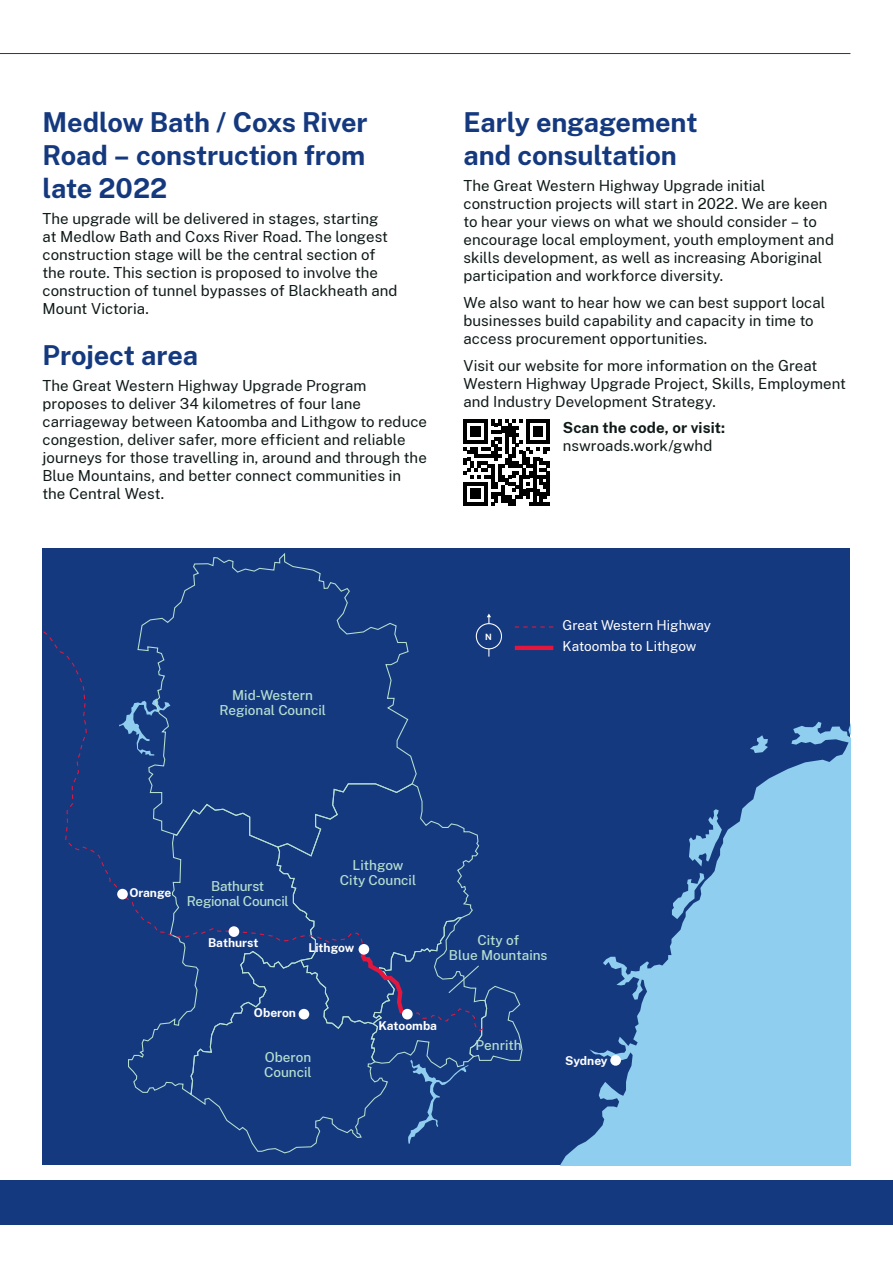
<style>
.page{position:relative;width:893px;height:1263px;background:#fff}
.page>*{position:absolute;margin:0;border:0;box-sizing:border-box;transform-origin:0 0}
._01_Heading_2{font:700 27px/33px "Public Sans NSW";letter-spacing:-.005em;color:#15397f;text-align:justify}
._02_Body{font:15px/18px "Public Sans NSW";color:#0f1a18}
._02_Body-2{font:700 15px/18px "Public Sans NSW";letter-spacing:.005em;color:#0f1a18}
.t1{font:500 13.5px/15px "Public Sans NSW";color:#b5dfcf;text-align:center}
.t2{font:13.5px "Public Sans NSW";color:#fff}
.t3{font:500 13.5px/15px "Public Sans NSW";letter-spacing:-.025em;color:#b5dfcf;text-align:center}
.t4{font:700 12px "Public Sans NSW";color:#fff}
.t5{font:700 8.55px "Public Sans NSW";color:#fff}
.s1{font-weight:400}
</style>
<div class="page">
<div style="left:0;top:1180px;width:893px;height:45px;background:#15397f"></div>
<hr style="left:0;top:53px;width:850px;height:1px;background:#15397f">
<svg style="left:463px;top:419px;width:87px;height:87px"></svg>
<div style="left:43px;top:549px;width:807px;height:616px;background:#15397f"></div>
<svg style="left:548px;top:626px;width:302px;height:539px"></svg>
<svg style="left:672px;top:873px;width:32px;height:46px"></svg>
<svg style="left:689px;top:809px;width:33px;height:57px"></svg>
<svg style="left:750px;top:735px;width:18px;height:18px"></svg>
<svg style="left:184px;top:553px;width:233px;height:229px"></svg>
<svg style="left:128px;top:954px;width:62px;height:141px"></svg>
<svg style="left:366px;top:782px;width:114px;height:135px"></svg>
<svg style="left:43px;top:592px;width:323px;height:362px"></svg>
<svg style="left:190px;top:917px;width:333px;height:237px"></svg>
<div style="left:402px;top:1009px;width:11px;height:10px;background:#fff;border-radius:50%"></div>
<div style="left:359px;top:944px;width:10px;height:11px;background:#fff;border-radius:50%"></div>
<div style="left:229px;top:926px;width:10px;height:11px;background:#fff;border-radius:50%"></div>
<div style="left:299px;top:1009px;width:10px;height:10px;background:#fff;border-radius:50%"></div>
<div style="left:610px;top:1055px;width:11px;height:11px;background:#fff;border-radius:50%"></div>
<div style="left:117px;top:889px;width:11px;height:10px;background:#fff;border-radius:50%"></div>
<svg style="left:515px;top:626px;width:38px;height:1px"></svg>
<hr style="left:515px;top:646px;width:38px;height:4px;background:#e3173e">
<div style="left:476px;top:623px;width:26px;height:26px;border:1px solid #fff;border-radius:50%"></div>
<svg style="left:487px;top:613px;width:4px;height:11px"></svg>
<h2 class="_01_Heading_2" style="left:43px;top:104px;width:327px">Medlow Bath / Coxs River Road – construction from late 2022</h2>
<p class="_02_Body" style="left:43px;top:209px;width:356px">The upgrade will be delivered in stages, starting<br>at Medlow Bath and Coxs River Road. The longest construction stage will be the central section of the route. This section is proposed to involve the construction of tunnel bypasses of Blackheath and Mount Victoria.</p>
<h2 class="_01_Heading_2" style="left:43px;top:336px;width:157px">Project area</h2>
<p class="_02_Body" style="left:43px;top:376px;width:386px">The Great Western Highway Upgrade Program proposes to deliver 34 kilometres of four lane carriageway between Katoomba and Lithgow to reduce congestion, deliver safer, more efficient and reliable journeys for those travelling in, around and through the Blue Mountains, and better connect communities in the Central West.</p>
<h2 class="_01_Heading_2" style="left:463px;top:104px;width:236px">Early engagement and consultation</h2>
<p class="_02_Body" style="left:463px;top:176px;width:372px">The Great Western Highway Upgrade initial construction projects will start in 2022. We are keen to hear your views on what we should consider – to encourage local employment, youth employment and skills development, as well as increasing Aboriginal participation and workforce diversity.</p>
<p class="_02_Body" style="left:463px;top:292px;width:363px">We also want to hear how we can best support local businesses build capability and capacity in time to access procurement opportunities.</p>
<p class="_02_Body" style="left:463px;top:355px;width:384px">Visit our website for more information on the Great<br>Western Highway Upgrade Project, Skills, Employment and Industry Development Strategy.</p>
<p class="_02_Body-2" style="left:563px;top:417px;width:164px">Scan the code, or visit: <span class="s1">nswroads.work/gwhd</span></p>
<p class="t1" style="left:219px;top:687px;width:108px">Mid-Western<br>Regional Council</p>
<p class="t5" style="left:485px;top:630px;width:8px">N</p>
<p class="t2" style="left:563px;top:615px;width:150px">Great Western Highway</p>
<p class="t2" style="left:563px;top:636px;width:135px">Katoomba to Lithgow</p>
<p class="t4" style="left:129px;top:883px;width:44px">Orange</p>
<p class="t3" style="left:187px;top:877px;width:103px">Bathurst<br>Regional Council</p>
<p class="t4" style="left:208px;top:933px;width:52px">Bathurst</p>
<p class="t1" style="left:340px;top:856px;width:78px">Lithgow<br>City Council</p>
<p class="t4" style="left:308px;top:938px;width:47px">Lithgow</p>
<p class="t1" style="left:449px;top:932px;width:100px">City of<br>Blue Mountains</p>
<p class="t4" style="left:254px;top:1004px;width:44px">Oberon</p>
<p class="t1" style="left:264px;top:1048px;width:49px;text-align:left">Oberon<br>Council</p>
<p class="t4" style="left:378px;top:1017px;width:60px">Katoomba</p>
<p class="t1" style="left:476px;top:1037px;width:48px">Penrith</p>
<p class="t4" style="left:565px;top:1051px;width:44px">Sydney</p>
</div>
